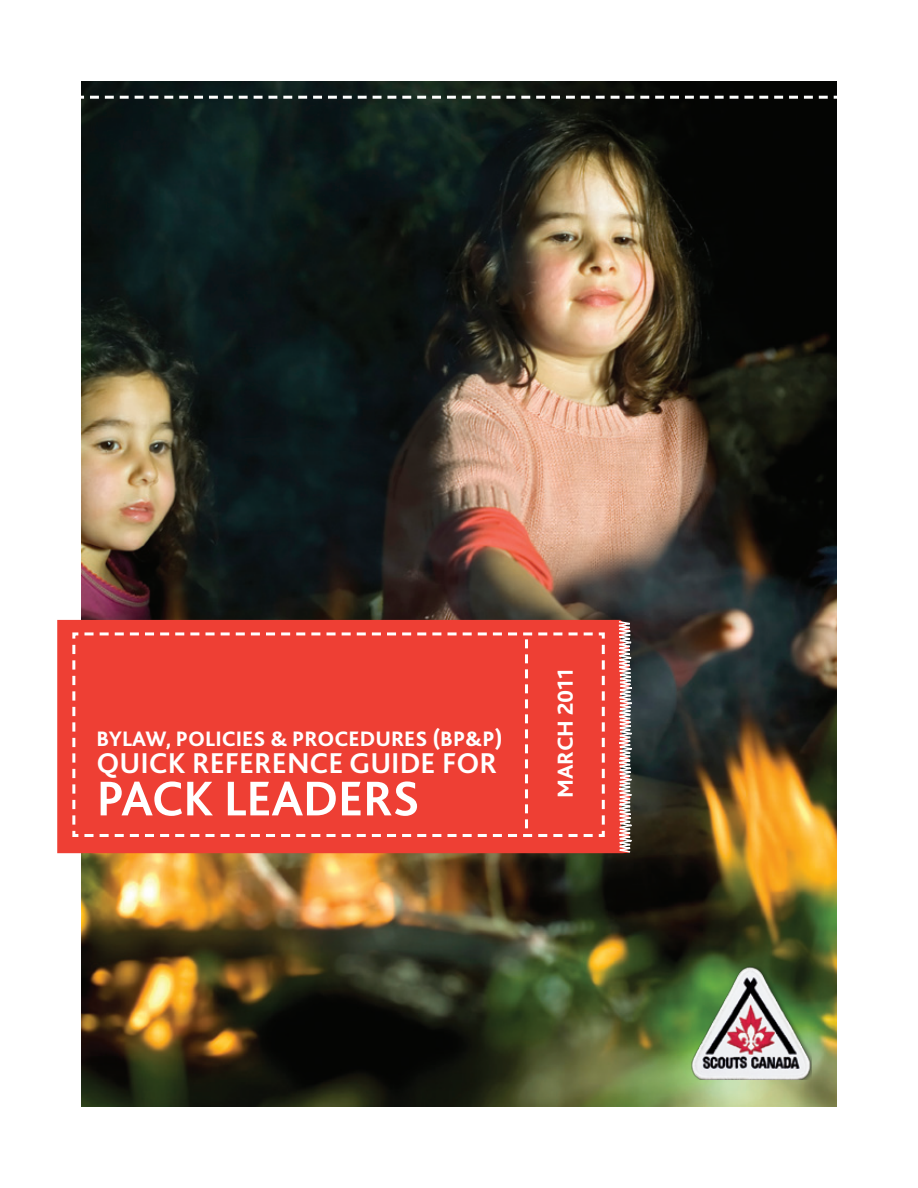
<style>
.page{position:relative;width:918px;height:1188px;background:#fff}
.page>*{position:absolute;margin:0;border:0;box-sizing:border-box;transform-origin:0 0}
.t1{font:700 51px "Bliss 2";letter-spacing:-.01em;color:#fff}
.t2{font:700 30px "Bliss 2";color:#fff}
.t3{font:800 22.65px "Bliss 2";color:#fff}
.t4{font:800 21.9px "Bliss 2";color:#fff}
</style>
<div class="page">
<img style="left:81px;top:81px;width:756px;height:1026px">
<div style="left:57px;top:620px;width:545px;height:233px;background:#ee3f34"></div>
<img style="left:689px;top:964px;width:123px;height:116px">
<svg style="left:71px;top:631px;width:531px;height:208px;background:#f0584f"></svg>
<svg style="left:81px;top:96px;width:756px;height:3px"></svg>
<svg style="left:602px;top:620px;width:38px;height:234px;background:#ba6862"></svg>
<div style="left:81px;top:632px;width:512px;height:196px;background:#ee3f34"></div>
<p class="t4" style="left:97px;top:726px;width:408px">BYLAW, POLICIES &amp; PROCEDURES (BP&amp;P)</p>
<h2 class="t2" style="left:97px;top:745px;width:395px">QUICK REFERENCE GUIDE FOR</h2>
<h1 class="t1" style="left:97px;top:767px;width:325px">PACK LEADERS</h1>
<p class="t3" style="left:551px;top:798px;width:131px;rotate:-90deg">MARCH 2011</p>
</div>
